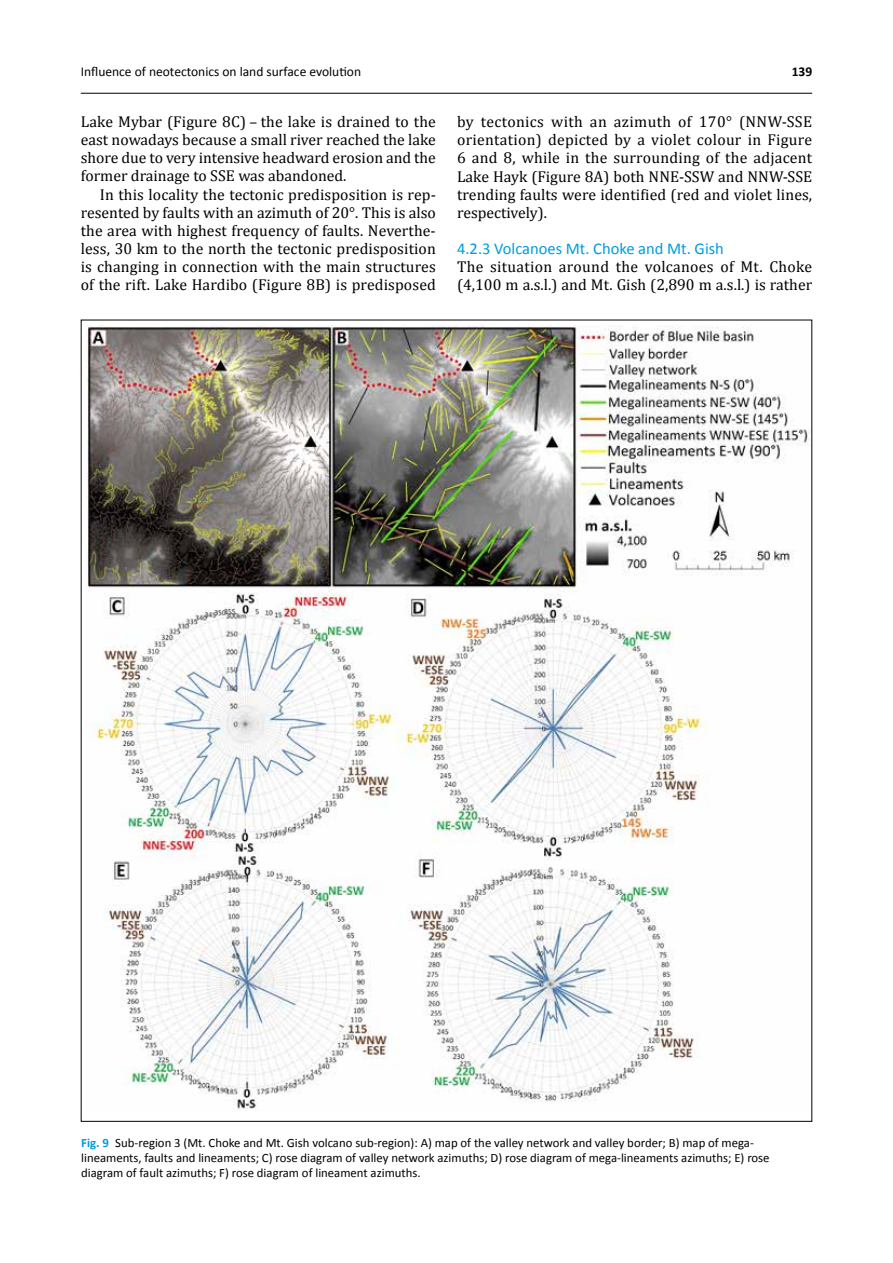
<style>
.page{position:relative;width:893px;height:1263px;background:#fff}
.page>*{position:absolute;margin:0;border:0;box-sizing:border-box;transform-origin:0 0}
.t1{font:16.5px "Calibri";color:#009cdb}
.t2{font:15.75px/18.1px "Cambria";letter-spacing:.005em;color:#000;text-align:justify}
.t3{font:13.5px "Calibri";color:#000}
.t4{font:700 13.5px "Calibri";color:#000}
.t5{font:12.75px/15px "Calibri";color:#000}
.s1{font-weight:700;color:#009cdb}
</style>
<div class="page">
<hr style="left:81px;top:93px;width:731px;height:1px;background:#000">
<img style="left:86px;top:325px;width:724px;height:786px">
<p class="t3" style="left:81px;top:63px;width:282px">Influence of neotectonics on land surface evolution</p>
<p class="t4" style="left:792px;top:63px;width:22px">139</p>
<p class="t2" style="left:81px;top:113px;width:357px">Lake Mybar (Figure 8C) – the lake is drained to the east nowadays because a small river reached the lake shore due to very intensive headward erosion and the former drainage to SSE was abandoned.</p>
<p class="t2" style="left:81px;top:185px;width:357px;text-indent:19px">In this locality the tectonic predisposition is rep&shy;resented by faults with an azimuth of 20°. This is also the area with highest frequency of faults. Neverthe&shy;less, 30 km to the north the tectonic predisposition is changing in connection with the main structures of the rift. Lake Hardibo (Figure 8B) is predisposed</p>
<p class="t2" style="left:457px;top:113px;width:357px">by tectonics with an azimuth of 170° (NNW-SSE orientation) depicted by a violet colour in Figure 6 and 8, while in the surrounding of the adjacent Lake Hayk (Figure 8A) both NNE-SSW and NNW-SSE trending faults were identified (red and violet lines, respectively).</p>
<p class="t1" style="left:457px;top:238px;width:268px">4.2.3 Volcanoes Mt. Choke and Mt. Gish</p>
<p class="t2" style="left:457px;top:257px;width:357px">The situation around the volcanoes of Mt. Choke (4,100 m a.s.l.) and Mt. Gish (2,890 m a.s.l.) is rather</p>
<p class="t5" style="left:81px;top:1136px;width:690px"><span class="s1">Fig. 9</span> Sub-region 3 (Mt. Choke and Mt. Gish volcano sub-region): A) map of the valley network and valley border; B) map of mega&shy;lineaments, faults and lineaments; C) rose diagram of valley network azimuths; D) rose diagram of mega-lineaments azimuths; E) rose diagram of fault azimuths; F) rose diagram of lineament azimuths.</p>
</div>
